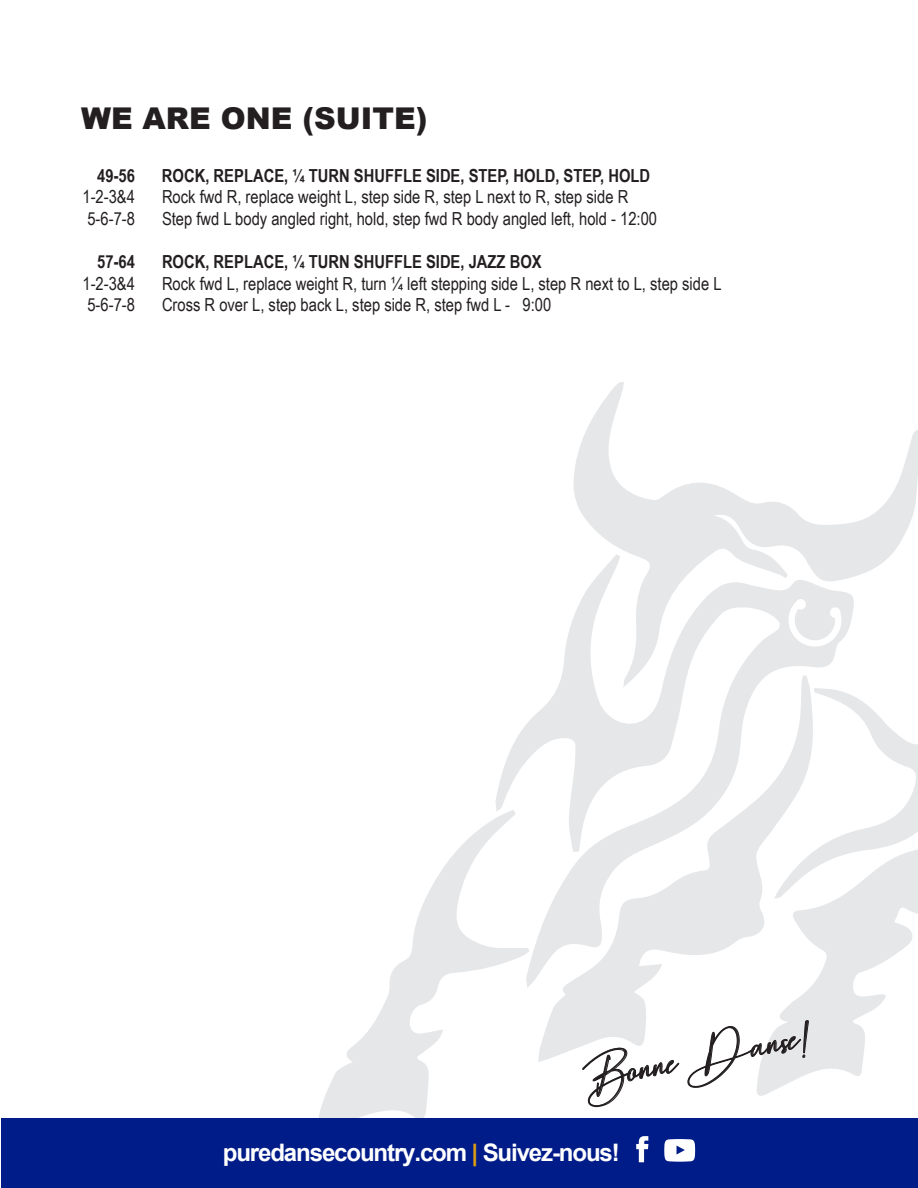
<style>
.page{position:relative;width:918px;height:1188px;background:#fff}
.page>*{position:absolute;margin:0;border:0;box-sizing:border-box;transform-origin:0 0}
.t1{font:34.5px "Hearth Stone";color:#231f20}
.t2{font:900 30px "Arial";color:#231f20}
.t3{font:700 24.15px "Arial";letter-spacing:-.05em;color:#fff}
.t4{font:18px "Arial Narrow";color:#231f20}
.t5{font:700 18px "Arial Narrow";color:#231f20}
.s1{color:#db9d14}
</style>
<div class="page">
<svg style="left:855px;top:697px;width:63px;height:88px"></svg>
<svg style="left:319px;top:819px;width:176px;height:299px"></svg>
<svg style="left:757px;top:785px;width:161px;height:311px"></svg>
<svg style="left:573px;top:383px;width:345px;height:193px"></svg>
<svg style="left:538px;top:988px;width:278px;height:74px"></svg>
<svg style="left:495px;top:554px;width:360px;height:434px"></svg>
<div style="left:1px;top:1118px;width:917px;height:70px;background:#001c88"></div>
<svg style="left:636px;top:1136px;width:12px;height:26px"></svg>
<svg style="left:664px;top:1139px;width:31px;height:23px"></svg>
<svg style="left:582px;top:1048px;width:97px;height:59px"></svg>
<svg style="left:688px;top:1020px;width:121px;height:68px"></svg>
<p class="t2" style="left:81px;top:97px;width:348px">WE ARE ONE (SUITE)</p>
<p class="t5" style="left:97px;top:162px;width:39px">49-56</p>
<p class="t5" style="left:162px;top:162px;width:490px">ROCK, REPLACE, ¼ TURN SHUFFLE SIDE, STEP, HOLD, STEP, HOLD</p>
<p class="t4" style="left:82px;top:184px;width:54px">1-2-3&amp;4</p>
<p class="t4" style="left:162px;top:184px;width:468px">Rock fwd R, replace weight L, step side R, step L next to R, step side R</p>
<p class="t4" style="left:87px;top:205px;width:49px">5-6-7-8</p>
<p class="t4" style="left:162px;top:205px;width:497px">Step fwd L body angled right, hold, step fwd R body angled left, hold - 12:00</p>
<p class="t5" style="left:97px;top:248px;width:39px">57-64</p>
<p class="t5" style="left:162px;top:248px;width:381px">ROCK, REPLACE, ¼ TURN SHUFFLE SIDE, JAZZ BOX</p>
<p class="t4" style="left:82px;top:270px;width:54px">1-2-3&amp;4</p>
<p class="t4" style="left:162px;top:270px;width:561px">Rock fwd L, replace weight R, turn ¼ left stepping side L, step R next to L, step side L</p>
<p class="t4" style="left:87px;top:292px;width:49px">5-6-7-8</p>
<p class="t4" style="left:162px;top:292px;width:391px">Cross R over L, step back L, step side R, step fwd L - 9:00</p>
<p class="t1" style="left:577px;top:1061px;width:237px;rotate:-11deg">Bonne Danse!</p>
<p class="t3" style="left:223px;top:1136px;width:398px">puredansecountry.com <span class="s1">|</span> Suivez-nous!</p>
</div>
